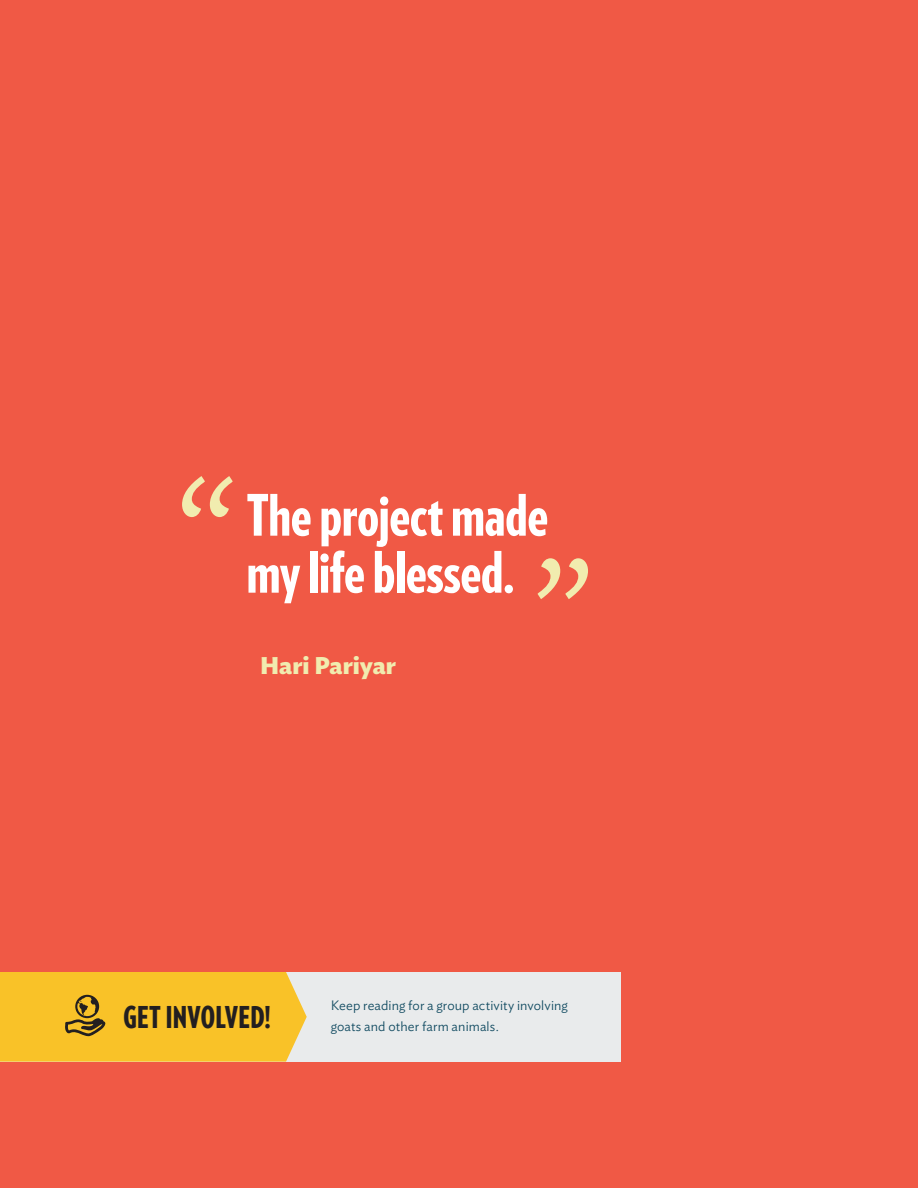
<style>
.page{position:relative;width:918px;height:1188px;background:#f05945}
.page>*{position:absolute;margin:0;border:0;box-sizing:border-box;transform-origin:0 0}
.t1{font:900 57px/57px "Verlag Compressed";letter-spacing:-.005em;color:#fff}
.t2{font:900 30px "Verlag Compressed";letter-spacing:.01em;color:#231f20}
.t3{font:700 24px "Ideal Sans";color:#f1ecaf}
.t4{font:300 13.5px "Ideal Sans";letter-spacing:.01em;color:#134c62}
</style>
<div class="page">
<svg style="left:182px;top:476px;width:51px;height:41px"></svg>
<svg style="left:538px;top:558px;width:50px;height:41px"></svg>
<div style="left:0;top:972px;width:621px;height:90px;background:#e9ebec"></div>
<svg style="left:0;top:972px;width:307px;height:90px;background:#f3c02f"></svg>
<h1 class="t1" style="left:247px;top:484px;width:303px">The project made my life blessed.</h1>
<h3 class="t3" style="left:260px;top:646px;width:138px">Hari Pariyar</h3>
<h2 class="t2" style="left:123px;top:994px;width:149px">GET INVOLVED!</h2>
<p class="t4" style="left:331px;top:995px;width:239px">Keep reading for a group activity involving</p>
<p class="t4" style="left:331px;top:1016px;width:170px">goats and other farm animals.</p>
</div>
